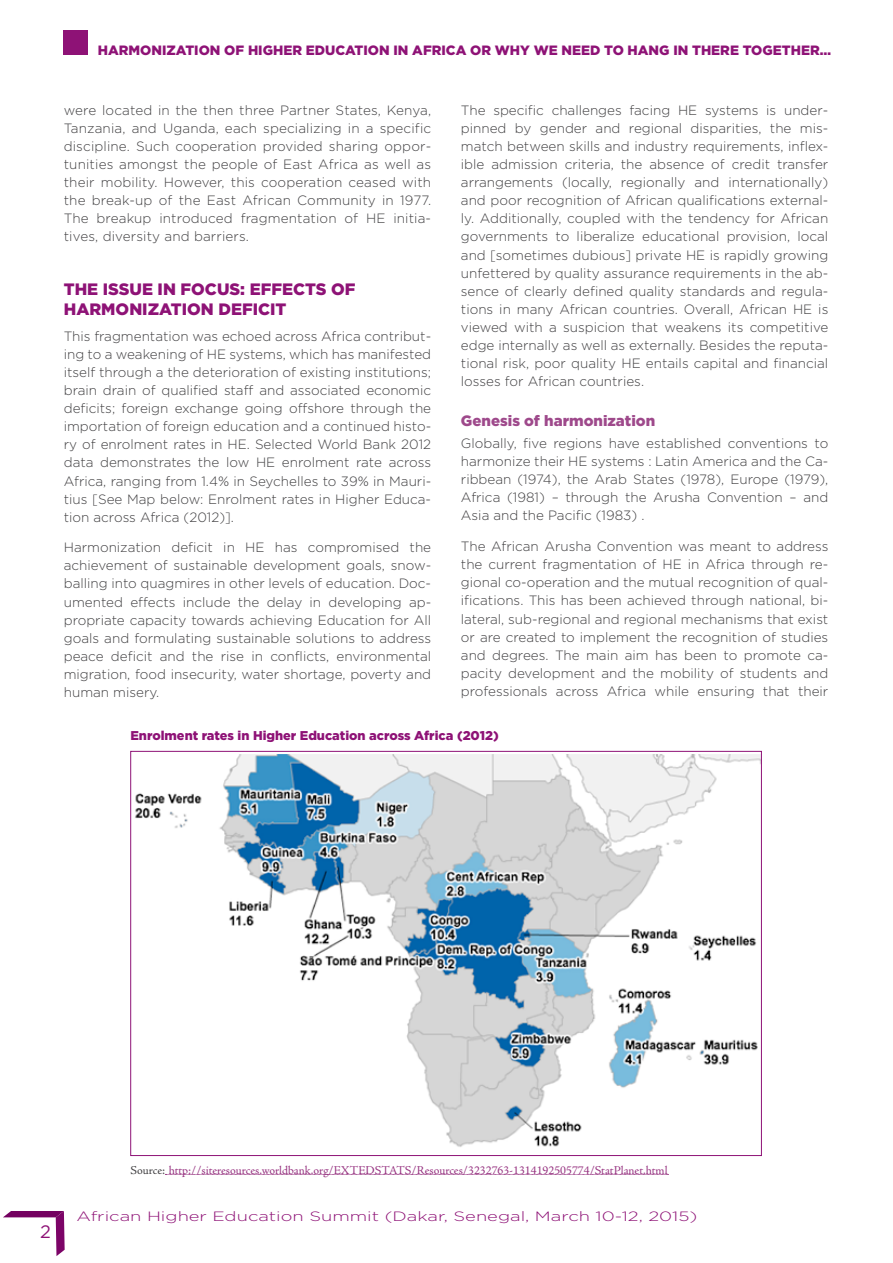
<style>
.page{position:relative;width:893px;height:1263px;background:#fff}
.page>*{position:absolute;margin:0;border:0;box-sizing:border-box;transform-origin:0 0}
.t1{font:18px "Gotham";color:#8e1276}
.t2{font:900 16.5px/19.8px "Gotham";color:#8e1276}
.t3{font:900 15px "Gotham";color:#9e498b}
.t4{font:300 13.5px/18.1px "Gotham";color:#414042;text-align:justify}
.t5{font:900 13.5px "Gotham";color:#8e1276}
.t6{font:300 13.5px "Gotham";color:#8e1276;scale:1.36 1}
.t7{font:900 12.75px "Gotham";color:#8e1276}
.t8{font:12px "Adobe Jenson Pro";color:#963280}
.s1{color:#414042}
</style>
<div class="page">
<svg style="left:3px;top:1211px;width:62px;height:45px"></svg>
<div style="left:64px;top:31px;width:24px;height:24px;background:#8e1276"></div>
<svg style="left:165px;top:1174px;width:503px;height:1px"></svg>
<img style="left:135px;top:755px;width:625px;height:392px">
<p class="t5" style="left:98px;top:43px;width:474px">HARMONIZATION OF HIGHER EDUCATION IN AFRICA OR WHY WE NEE</p>
<p class="t5" style="left:590px;top:43px;width:242px">D TO HANG IN THERE TOGETHER…</p>
<p class="t4" style="left:64px;top:101px;width:369px">were located in the then three Partner States, Kenya, Tanzania, and Uganda, each specializing in a specific discipline. Such cooperation provided sharing oppor&shy;tunities amongst the people of East Africa as well as their mobility. However, this cooperation ceased with the break-up of the East African Community in 1977.<br>The breakup introduced fragmentation of HE initia&shy;tives, diversity and barriers.</p>
<p class="t2" style="left:64px;top:279px;width:293px">THE ISSUE IN FOCUS: EFFECTS OF<br>HARMONIZATION DEFICIT</p>
<p class="t4" style="left:64px;top:327px;width:369px">This fragmentation was echoed across Africa contribut&shy;ing to a weakening of HE systems, which has manifested itself through a the deterioration of existing institutions; brain drain of qualified staff and associated economic deficits; foreign exchange going offshore through the importation of foreign education and a continued histo&shy;ry of enrolment rates in HE. Selected World Bank 2012 data demonstrates the low HE enrolment rate across Africa, ranging from 1.4% in Seychelles to 39% in Mauri&shy;tius [See Map below: Enrolment rates in Higher Educa&shy;tion across Africa (2012)].</p>
<p class="t4" style="left:64px;top:538px;width:369px">Harmonization deficit in HE has compromised the achievement of sustainable development goals, snow&shy;balling into quagmires in other levels of education. Doc&shy;umented effects include the delay in developing ap&shy;propriate capacity towards achieving Education for All goals and formulating sustainable solutions to address peace deficit and the rise in conflicts, environmental migration, food insecurity, water shortage, poverty and human misery.</p>
<p class="t4" style="left:461px;top:101px;width:369px">The specific challenges facing HE systems is under&shy;pinned by gender and regional disparities, the mis&shy;match between skills and industry requirements, inflex&shy;ible admission criteria, the absence of credit transfer arrangements (locally, regionally and internationally) and poor recognition of African qualifications external&shy;ly. Additionally, coupled with the tendency for African governments to liberalize educational provision, local and [sometimes dubious] private HE is rapidly growing unfettered by quality assurance requirements in the ab&shy;sence of clearly defined quality standards and regula&shy;tions in many African countries. Overall, African HE is viewed with a suspicion that weakens its competitive edge internally as well as externally. Besides the reputa&shy;tional risk, poor quality HE entails capital and financial losses for African countries.</p>
<p class="t3" style="left:461px;top:412px;width:196px">GENESIS OF HARMONIZATION</p>
<p class="t4" style="left:461px;top:434px;width:369px">Globally, five regions have established conventions to harmonize their HE systems : Latin America and the Ca&shy;ribbean (1974), the Arab States (1978), Europe (1979), Africa (1981) – through the Arusha Convention – and Asia and the Pacific (1983) .</p>
<p class="t4" style="left:461px;top:537px;width:369px">The African Arusha Convention was meant to address the current fragmentation of HE in Africa through re&shy;gional co-operation and the mutual recognition of qual&shy;ifications. This has been achieved through national, bi&shy;lateral, sub-regional and regional mechanisms that exist or are created to implement the recognition of studies and degrees. The main aim has been to promote ca&shy;pacity development and the mobility of students and professionals across Africa while ensuring that their</p>
<p class="t7" style="left:130px;top:728px;width:370px">ENROLMENT RATES IN HIGHER EDUCATION ACROSS AFRICA (2012)</p>
<h1 class="t1" style="left:40px;top:1221px;width:12px">2</h1>
<p class="t8" style="left:130px;top:1163px;width:539px"><span class="s1">Source:</span> http://siteresources.worldbank.org/EXTEDSTATS/Resources/3232763-1314192505774/StatPlanet.html</p>
<p class="t6" style="left:77px;top:1209px;width:458px">African Higher Education Summit (Dakar, Senegal, March 10-12, 2015)</p>
</div>
